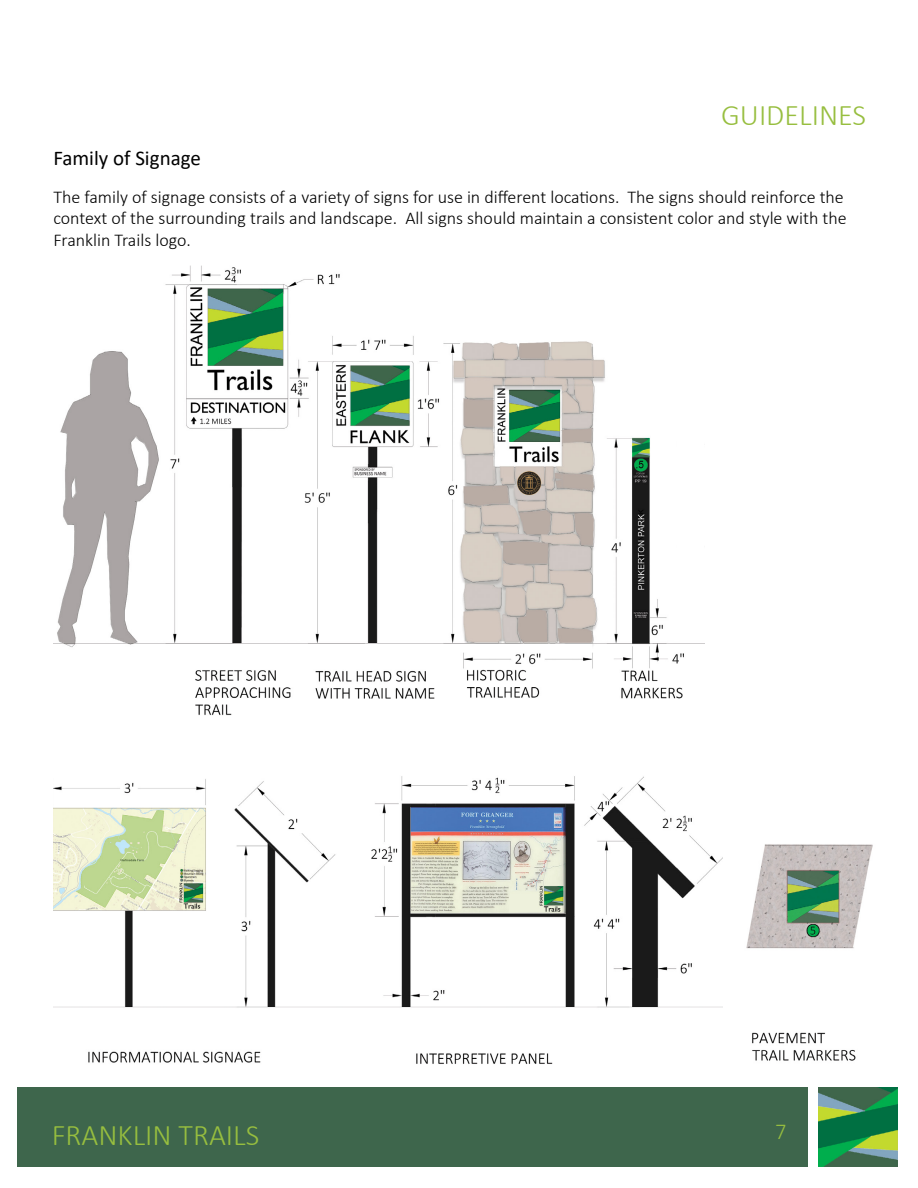
<style>
.page{position:relative;width:918px;height:1188px;background:#fff}
.page>*{position:absolute;margin:0;border:0;box-sizing:border-box;transform-origin:0 0}
.t1{font:300 30px "Calibri";color:#97be3f}
.t2{font:300 22.5px "Calibri";color:#97be3f}
.t3{font:21px "Calibri";color:#000}
.t4{font:300 18px/21.6px "Calibri";color:#000}
</style>
<div class="page">
<div style="left:0;top:1088px;width:808px;height:79px;background:#3e664c"></div>
<img style="left:818px;top:1087px;width:80px;height:80px">
<div style="left:0;top:1078px;width:17px;height:97px;background:#fff"></div>
<img style="left:53px;top:265px;width:651px;height:451px">
<img style="left:53px;top:776px;width:670px;height:288px">
<img style="left:746px;top:844px;width:127px;height:217px">
<div style="left:677px;top:436px;width:27px;height:117px;background:#fff"></div>
<div style="left:43px;top:1013px;width:18px;height:28px;background:#fff"></div>
<img style="left:179px;top:866px;width:28px;height:17px">
<p class="t3" style="left:53px;top:143px;width:149px">Family of Signage</p>
<h1 class="t1" style="left:721px;top:96px;width:147px">GUIDELINES</h1>
<p class="t4" style="left:53px;top:186px;width:795px">The family of signage consists of a variety of signs for use in different locations. The signs should reinforce the context of the surrounding trails and landscape. All signs should maintain a consistent color and style with the<br>Franklin Trails logo.</p>
<h1 class="t1" style="left:52px;top:1116px;width:209px">FRANKLIN TRAILS</h1>
<p class="t2" style="left:775px;top:1118px;width:13px">7</p>
</div>
